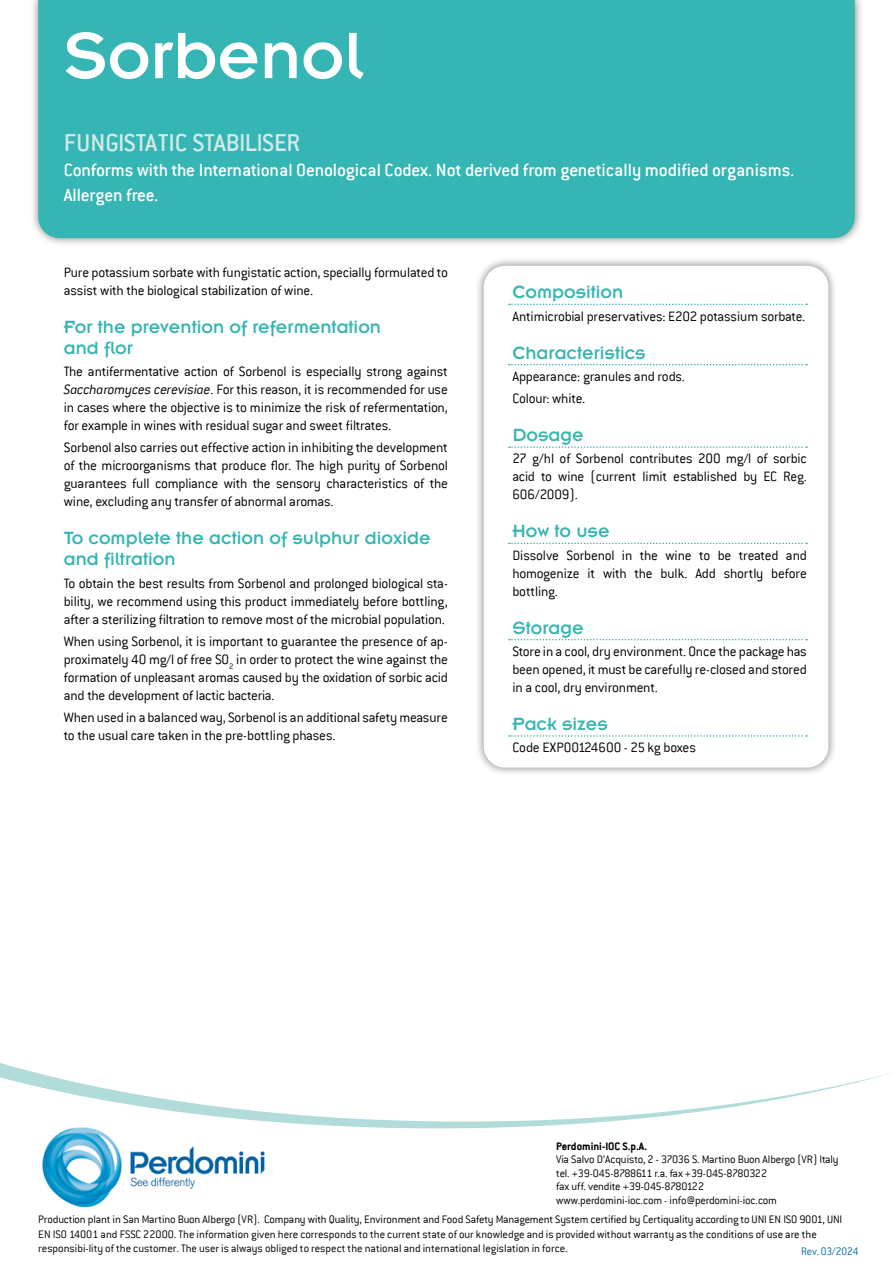
<style>
.page{position:relative;width:893px;height:1263px;background:#fff}
.page>*{position:absolute;margin:0;border:0;box-sizing:border-box;transform-origin:0 0}
.t1{font:72px "Insignia";color:#fff}
.t2{font:500 27px "Conduit ITC";color:#d3eae9}
.t3{font:19.5px/21px "Insignia A";color:#35b5b3}
.t4{font:500 19.5px/25.2px "Conduit ITC";color:#fff}
.t5{font:300 15px/18px "Conduit ITC";letter-spacing:-.015em;color:#000;text-align:justify}
.t6{font:300 12px/13.5px "Conduit ITC";color:#000}
.t7{font:700 12px "Conduit ITC";color:#000}
.t8{font:12px "Conduit ITC Light";letter-spacing:-.01em;color:#0068a9;scale:.95 1}
.s1{font-style:italic}
</style>
<div class="page">
<div style="left:29px;top:0;width:835px;height:247px;background:#000;opacity:.5"></div>
<div style="left:38px;top:0;width:817px;height:238px;background:#35b5b3"></div>
<svg style="left:0;top:1063px;width:892px;height:65px"></svg>
<div style="left:474px;top:257px;width:363px;height:519px;background:#000;opacity:.5"></div>
<div style="left:484px;top:266px;width:344px;height:501px;background:#fff;border-radius:21px"></div>
<svg style="left:509px;top:304px;width:298px;height:1px"></svg>
<svg style="left:509px;top:364px;width:298px;height:1px"></svg>
<svg style="left:509px;top:446px;width:298px;height:2px"></svg>
<svg style="left:509px;top:543px;width:298px;height:1px"></svg>
<svg style="left:509px;top:639px;width:298px;height:1px"></svg>
<svg style="left:509px;top:735px;width:298px;height:2px"></svg>
<img style="left:38px;top:1124px;width:229px;height:84px">
<h1 class="t1" style="left:64px;top:19px;width:301px">Sorbenol</h1>
<h2 class="t2" style="left:64px;top:127px;width:238px">FUNGISTATIC STABILISER</h2>
<h3 class="t4" style="left:64px;top:157px;width:732px">Conforms with the International Oenological Codex. Not derived from genetically modified organisms.<br>Allergen free.</h3>
<p class="t5" style="left:64px;top:263px;width:386px">Pure potassium sorbate with fungistatic action, specially formulated to assist with the biological stabilization of wine.</p>
<h3 class="t3" style="left:64px;top:316px;width:319px">For the prevention of refermentation and flor</h3>
<p class="t5" style="left:64px;top:363px;width:386px">The antifermentative action of Sorbenol is especially strong against <span class="s1">Saccharomyces cerevisiae</span>. For this reason, it is recommended for use in cases where the objective is to minimize the risk of refermentation, for example in wines with residual sugar and sweet filtrates.</p>
<p class="t5" style="left:64px;top:439px;width:386px">Sorbenol also carries out effective action in inhibiting the development of the microorganisms that produce flor. The high purity of Sorbenol guarantees full compliance with the sensory characteristics of the wine, excluding any transfer of abnormal aromas.</p>
<h3 class="t3" style="left:64px;top:528px;width:368px">To complete the action of sulphur dioxide and filtration</h3>
<p class="t5" style="left:64px;top:574px;width:386px">To obtain the best results from Sorbenol and prolonged biological sta&shy;bility, we recommend using this product immediately before bottling, after a sterilizing filtration to remove most of the microbial population.</p>
<p class="t5" style="left:64px;top:632px;width:386px">When using Sorbenol, it is important to guarantee the presence of ap&shy;proximately 40 mg/l of free SO<sub>2</sub> in order to protect the wine against the formation of unpleasant aromas caused by the oxidation of sorbic acid and the development of lactic bacteria.</p>
<p class="t5" style="left:64px;top:709px;width:386px">When used in a balanced way, Sorbenol is an additional safety measure to the usual care taken in the pre-bottling phases.</p>
<h3 class="t3" style="left:512px;top:282px;width:112px">Composition</h3>
<p class="t5" style="left:512px;top:307px;width:294px">Antimicrobial preservatives: E202 potassium sorbate.</p>
<h3 class="t3" style="left:512px;top:342px;width:135px">Characteristics</h3>
<p class="t5" style="left:512px;top:365px;width:174px;line-height:22.2px">Appearance: granules and rods.<br>Colour: white.</p>
<h3 class="t3" style="left:512px;top:424px;width:73px">Dosage</h3>
<p class="t5" style="left:512px;top:450px;width:296px">27 g/hl of Sorbenol contributes 200 mg/l of sorbic acid to wine (current limit established by EC Reg.<br>606/2009).</p>
<h3 class="t3" style="left:512px;top:521px;width:99px">How to use</h3>
<p class="t5" style="left:512px;top:546px;width:296px">Dissolve Sorbenol in the wine to be treated and homogenize it with the bulk. Add shortly before bottling.</p>
<h3 class="t3" style="left:512px;top:617px;width:73px">Storage</h3>
<p class="t5" style="left:512px;top:642px;width:296px">Store in a cool, dry environment. Once the package has been opened, it must be carefully re-closed and stored in a cool, dry environment.</p>
<h3 class="t3" style="left:512px;top:713px;width:97px">Pack sizes</h3>
<p class="t5" style="left:512px;top:738px;width:185px">Code EXP00124600 - 25 kg boxes</p>
<p class="t7" style="left:556px;top:1139px;width:93px">Perdomini-IOC S.p.A.</p>
<p class="t6" style="left:556px;top:1153px;width:284px">Via Salvo D’Acquisto, 2 - 37036 S. Martino Buon Albergo (VR) Italy tel. +39-045-8788611 r.a. fax +39-045-8780322<br>fax uff. vendite +39-045-8780122<br>www.perdomini-ioc.com - info@perdomini-ioc.com</p>
<p class="t6" style="left:38px;top:1212px;width:805px;line-height:14.4px">Production plant in San Martino Buon Albergo (VR). Company with Quality, Environment and Food Safety Management System certified by Certiquality according to UNI EN ISO 9001, UNI<br>EN ISO 14001 and FSSC 22000. The information given here corresponds to the current state of our knowledge and is provided without warranty as the conditions of use are the responsibi-lity of the customer. The user is always obliged to respect the national and international legislation in force.</p>
<p class="t8" style="left:801px;top:1244px;width:62px">Rev. 03/2024</p>
</div>
